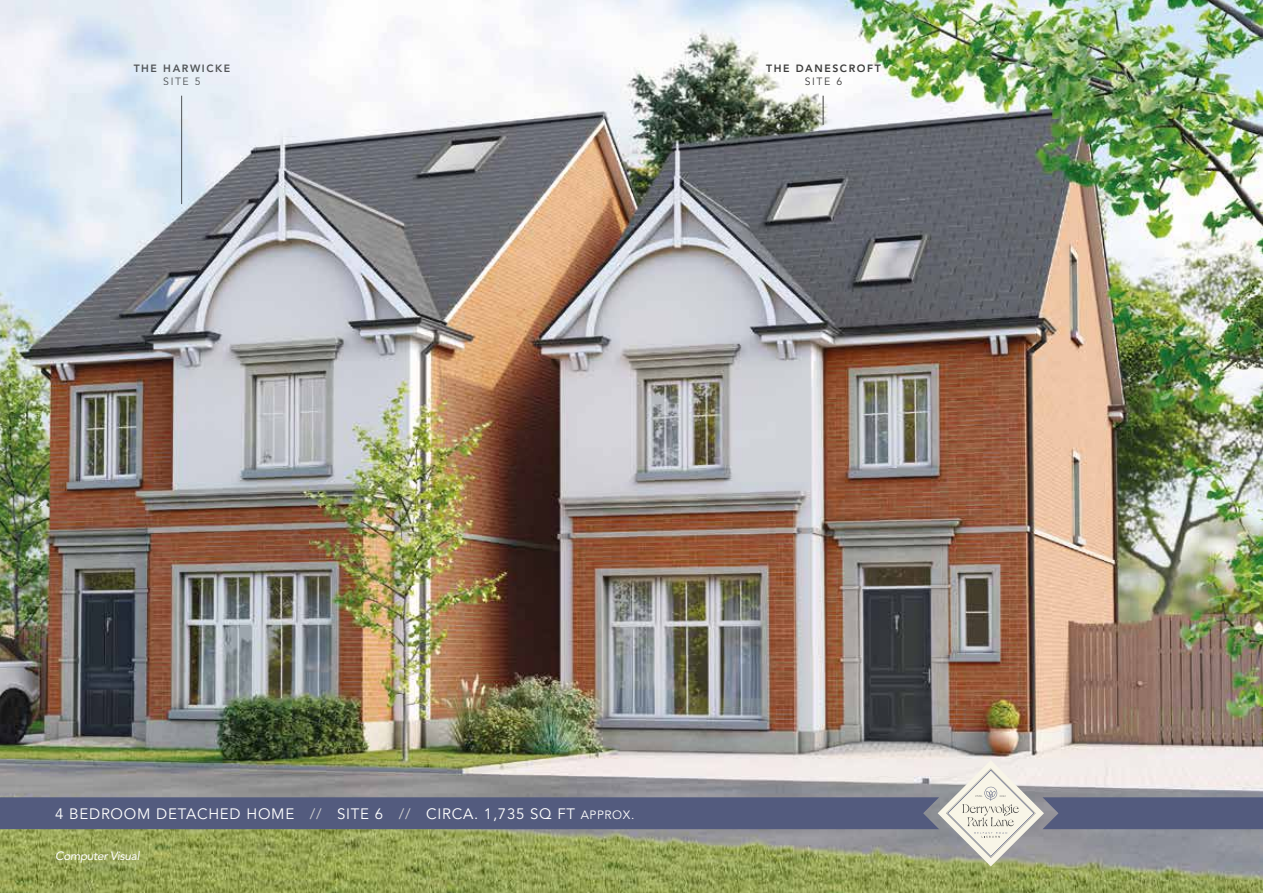
<style>
.page{position:relative;width:1263px;height:893px;background:#fff}
.page>*{position:absolute;margin:0;border:0;box-sizing:border-box;transform-origin:0 0}
.t1{font:15px "Avenir LT Std";letter-spacing:.05em;color:#fff}
.t2{font:italic 12px "Avenir LT Std";letter-spacing:-.03em;color:#fff}
.t3{font:800 10.5px "Avenir LT Std";letter-spacing:.15em;color:#3c3c3b}
.t4{font:800 10.5px "Avenir LT Std";letter-spacing:.15em;color:#000}
.t5{font:10.5px "Avenir LT Std";color:#000}
.t6{font:10.5px "Avenir LT Std";color:#3c3c3b}
.s1{color:#d0d0d0}
.s2{font-size:12px}
</style>
<div class="page">
<img style="left:0;top:0;width:1263px;height:893px">
<svg style="left:0;top:760px;width:1263px;height:106px;background:#91958e"></svg>
<hr style="left:181px;top:96px;width:1px;height:108px;background:#000">
<svg style="left:823px;top:96px;width:1px;height:29px"></svg>
<p class="t4" style="left:134px;top:62px;width:98px">THE HARWICKE</p>
<p class="t5" style="left:163px;top:75px;width:39px">SITE 5</p>
<p class="t3" style="left:766px;top:62px;width:116px">THE DANESCROFT</p>
<p class="t6" style="left:805px;top:75px;width:39px">SITE 6</p>
<p class="t1" style="left:55px;top:805px;width:581px">4 BEDROOM DETACHED HOME <span class="s1">//</span> SITE 6 <span class="s1">//</span> CIRCA. 1,735 SQ FT <span class="s2">APPROX.</span></p>
<p class="t2" style="left:55px;top:848px;width:86px">Computer Visual</p>
</div>
